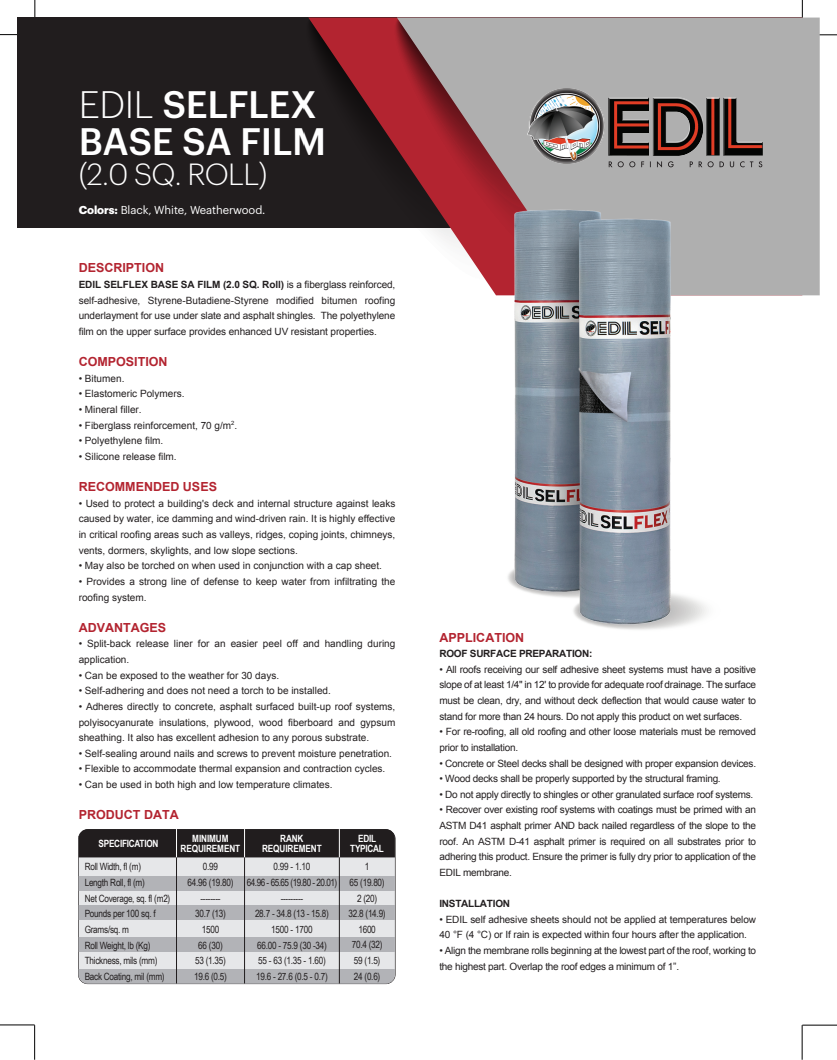
<style>
.page{position:relative;width:837px;height:1060px;background:#fff}
.page>*{position:absolute;margin:0;border:0;box-sizing:border-box;transform-origin:0 0}
.t1{font:500 37.5px/37.5px "Graphik";letter-spacing:-.01em;color:#fff}
.t2{font:300 30px "Graphik";letter-spacing:-.025em;color:#fff}
.t3{font:700 12.5px "Arial";color:#b32430}
.t4{font:11.25px "Graphik";letter-spacing:-.01em;color:#fff}
.t5{font:10px/15.6px "Arial";color:#231f20;text-align:justify}
.t6{font:10px/15.6px "Arial";letter-spacing:-.025em;color:#231f20}
.t7{font:10px/15.6px "Arial Narrow";letter-spacing:-.025em;color:#231f20;text-align:center}
.t8{font:700 10px/10px "Arial Narrow";letter-spacing:-.01em;color:#fff;text-align:center}
.t9{font:700 10px "Arial";letter-spacing:-.025em;color:#231f20}
.s1{font-weight:300}
.s2{font-weight:700}
</style>
<div class="page">
<hr style="left:801px;top:35px;width:35px;height:1px;background:#000">
<hr style="left:801px;top:0;width:1px;height:35px;background:#000">
<hr style="left:35px;top:0;width:1px;height:35px;background:#000">
<hr style="left:0;top:34px;width:35px;height:1px;background:#000">
<hr style="left:0;top:1025px;width:35px;height:1px;background:#000">
<hr style="left:34px;top:1025px;width:1px;height:35px;background:#000">
<hr style="left:801px;top:1025px;width:1px;height:35px;background:#000">
<hr style="left:801px;top:1025px;width:35px;height:1px;background:#000">
<div style="left:17px;top:18px;width:784px;height:210px;background:#211d1e"></div>
<svg style="left:308px;top:18px;width:85px;height:128px"></svg>
<svg style="left:396px;top:18px;width:423px;height:277px;background:#ae9799"></svg>
<svg style="left:608px;top:161px;width:154px;height:7px"></svg>
<img style="left:608px;top:98px;width:154px;height:57px">
<img style="left:527px;top:89px;width:77px;height:75px">
<div style="left:78px;top:834px;width:317px;height:150px;background:#e6e7e9"></div>
<div style="left:79px;top:876px;width:315px;height:15px;background:#b2b3b7"></div>
<div style="left:79px;top:905px;width:315px;height:15px;background:#b2b3b7"></div>
<div style="left:79px;top:937px;width:315px;height:15px;background:#b2b3b7"></div>
<div style="left:79px;top:969px;width:315px;height:14px;background:#b2b3b7"></div>
<div style="left:79px;top:829px;width:315px;height:28px;background:#211d1e"></div>
<hr style="left:176px;top:857px;width:1px;height:126px;background:#211d1e">
<hr style="left:244px;top:857px;width:1px;height:126px;background:#211d1e">
<hr style="left:339px;top:857px;width:1px;height:126px;background:#211d1e">
<div style="left:571px;top:590px;width:149px;height:42px;background:#fbfbfc;border-radius:50%"></div>
<div style="left:573px;top:591px;width:133px;height:39px;background:#e8e8e7;border-radius:50%"></div>
<div style="left:574px;top:592px;width:125px;height:37px;background:#e0dfde;border-radius:50%"></div>
<div style="left:575px;top:594px;width:115px;height:34px;background:#d5d4d3;border-radius:50%"></div>
<div style="left:576px;top:595px;width:107px;height:32px;background:#cdcccb;border-radius:50%"></div>
<div style="left:577px;top:595px;width:99px;height:31px;background:#c5c4c4;border-radius:50%"></div>
<img style="left:514px;top:209px;width:157px;height:415px">
<h1 class="t1" style="left:79px;top:82px;width:248px"><span class="s1">EDIL</span> SELFLEX<br>BASE SA FILM</h1>
<h2 class="t2" style="left:79px;top:152px;width:190px">(2.0 SQ. ROLL)</h2>
<p class="t4" style="left:79px;top:201px;width:188px"><span class="s2">Colors:</span> Black, White, Weatherwood.</p>
<p class="t3" style="left:79px;top:260px;width:87px">DESCRIPTION</p>
<p class="t5" style="left:79px;top:277px;width:318px"><span class="s2">EDIL SELFLEX BASE SA FILM (2.0 SQ. Roll)</span> is a fiberglass reinforced, self-adhesive, Styrene-Butadiene-Styrene modified bitumen roofing underlayment for use under slate and asphalt shingles. The polyethylene film on the upper surface provides enhanced UV resistant properties.</p>
<p class="t3" style="left:79px;top:354px;width:90px">COMPOSITION</p>
<p class="t5" style="left:79px;top:371px;width:47px">• Bitumen.</p>
<p class="t5" style="left:79px;top:386px;width:107px">• Elastomeric Polymers.</p>
<p class="t5" style="left:79px;top:402px;width:64px">• Mineral filler.</p>
<p class="t5" style="left:79px;top:417px;width:160px">• Fiberglass reinforcement, 70 g/m<sup>2</sup>.</p>
<p class="t5" style="left:79px;top:433px;width:86px">• Polyethylene film.</p>
<p class="t5" style="left:79px;top:449px;width:99px">• Silicone release film.</p>
<p class="t3" style="left:79px;top:479px;width:140px">RECOMMENDED USES</p>
<p class="t5" style="left:79px;top:496px;width:318px">• Used to protect a building's deck and internal structure against leaks caused by water, ice damming and wind-driven rain. It is highly effective in critical roofing areas such as valleys, ridges, coping joints, chimneys, vents, dormers, skylights, and low slope sections.</p>
<p class="t5" style="left:79px;top:558px;width:305px">• May also be torched on when used in conjunction with a cap sheet.</p>
<p class="t5" style="left:79px;top:574px;width:318px">• Provides a strong line of defense to keep water from infiltrating the roofing system.</p>
<p class="t3" style="left:79px;top:619px;width:89px">ADVANTAGES</p>
<p class="t5" style="left:79px;top:636px;width:318px">• Split-back release liner for an easier peel off and handling during application.</p>
<p class="t5" style="left:79px;top:667px;width:202px">• Can be exposed to the weather for 30 days.</p>
<p class="t5" style="left:79px;top:683px;width:253px">• Self-adhering and does not need a torch to be installed.</p>
<p class="t5" style="left:79px;top:699px;width:318px">• Adheres directly to concrete, asphalt surfaced built-up roof systems, polyisocyanurate insulations, plywood, wood fiberboard and gypsum sheathing. It also has excellent adhesion to any porous substrate.</p>
<p class="t5" style="left:79px;top:746px;width:315px">• Self-sealing around nails and screws to prevent moisture penetration.</p>
<p class="t5" style="left:79px;top:761px;width:308px">• Flexible to accommodate thermal expansion and contraction cycles.</p>
<p class="t5" style="left:79px;top:777px;width:255px">• Can be used in both high and low temperature climates.</p>
<p class="t3" style="left:79px;top:807px;width:101px">PRODUCT DATA</p>
<p class="t8" style="left:99px;top:838px;width:61px">SPECIFICATION</p>
<p class="t8" style="left:180px;top:833px;width:61px">MINIMUM<br>REQUIREMENT</p>
<p class="t8" style="left:350px;top:833px;width:35px">EDIL<br>TYPICAL</p>
<p class="t8" style="left:262px;top:833px;width:61px">RANK<br>REQUIREMENT</p>
<p class="t7" style="left:85px;top:859px;width:87px;text-align:left">Roll Width, fl (m)<br>Length Roll, fl (m)<br>Net Coverage, sq. fl (m2)<br>Pounds per 100 sq. f<br>Grams/sq. m<br>Roll Weight, lb (Kg)<br>Thickness, mils (mm)<br>Back Coating, mil (mm)</p>
<p class="t7" style="left:187px;top:859px;width:47px">0.99<br>64.96 (19.80) --------<br>30.7 (13)<br>1500<br>66 (30)<br>53 (1.35)<br>19.6 (0.5)</p>
<p class="t7" style="left:247px;top:859px;width:92px">0.99 - 1.10<br>64.96 - 65.65 (19.80 - 20.01) ---------<br>28.7 - 34.8 (13 - 15.8)<br>1500 - 1700<br>66.00 - 75.9 (30 -34)<br>55 - 63 (1.35 - 1.60)<br>19.6 - 27.6 (0.5 - 0.7)</p>
<p class="t7" style="left:348px;top:859px;width:39px">1<br>65 (19.80)<br>2 (20)<br>32.8 (14.9)<br>1600<br>70.4 (32)<br>59 (1.5)<br>24 (0.6)</p>
<p class="t3" style="left:439px;top:629px;width:86px">APPLICATION</p>
<p class="t9" style="left:439px;top:647px;width:154px">ROOF SURFACE PREPARATION:</p>
<p class="t5" style="left:439px;top:662px;width:318px">• All roofs receiving our self adhesive sheet systems must have a positive slope of at least 1/4" in 12' to provide for adequate roof drainage. The surface must be clean, dry, and without deck deflection that would cause water to stand for more than 24 hours. Do not apply this product on wet surfaces.</p>
<p class="t6" style="left:439px;top:724px;width:318px">• For re-roofing, all old roofing and other loose materials must be removed prior to installation.</p>
<p class="t6" style="left:439px;top:755px;width:318px">• Concrete or Steel decks shall be designed with proper expansion devices.</p>
<p class="t6" style="left:439px;top:771px;width:283px">• Wood decks shall be properly supported by the structural framing.</p>
<p class="t6" style="left:439px;top:786px;width:315px">• Do not apply directly to shingles or other granulated surface roof systems.</p>
<p class="t5" style="left:439px;top:802px;width:318px">• Recover over existing roof systems with coatings must be primed with an ASTM D41 asphalt primer AND back nailed regardless of the slope to the roof. An ASTM D-41 asphalt primer is required on all substrates prior to adhering this product. Ensure the primer is fully dry prior to application of the EDIL membrane.</p>
<p class="t9" style="left:439px;top:897px;width:72px">INSTALLATION</p>
<p class="t5" style="left:439px;top:911px;width:318px">• EDIL self adhesive sheets should not be applied at temperatures below<br>40 °F (4 °C) or If rain is expected within four hours after the application.</p>
<p class="t6" style="left:439px;top:943px;width:318px">• Align the membrane rolls beginning at the lowest part of the roof, working to the highest part. Overlap the roof edges a minimum of 1”.</p>
</div>
